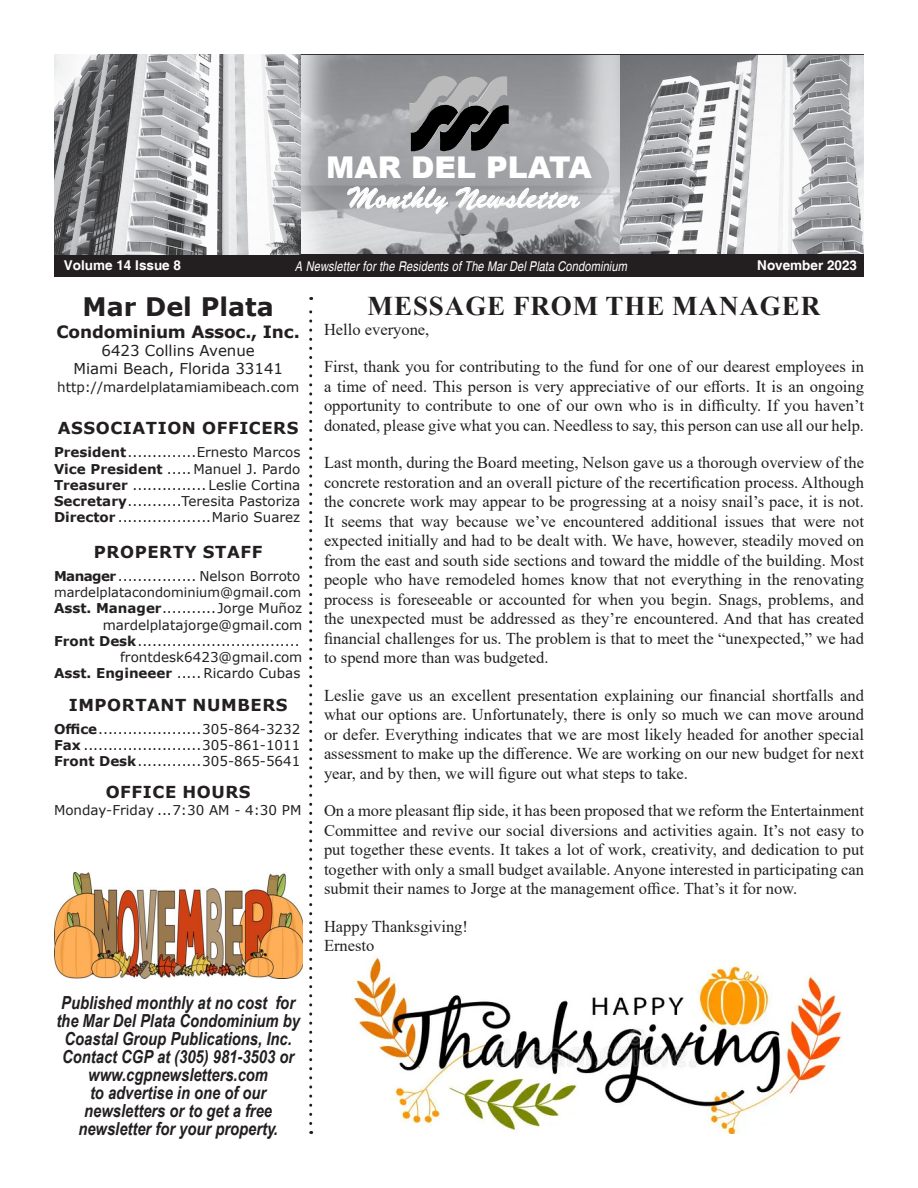
<style>
.page{position:relative;width:918px;height:1188px;background:#fff}
.page>*{position:absolute;margin:0;border:0;box-sizing:border-box;transform-origin:0 0}
.t1{font:900 30px "Arial";color:#fff}
.t2{font:28.5px "Signature";color:#fff}
.t3{font:700 27px "Times New Roman";letter-spacing:.035em;color:#231f20}
.t4{font:700 25.5px "Verdana";color:#231f20}
.t5{font:italic 700 18px/18px "Arial Narrow";color:#231f20;text-align:center}
.t6{font:700 16.95px "Verdana";letter-spacing:-.01em;color:#231f20}
.t7{font:16.5px/19.5px "Times New Roman";color:#231f20;text-align:justify}
.t8{font:700 16.5px "Verdana";letter-spacing:.035em;color:#231f20}
.t9{font:15px "Verdana";color:#231f20}
.t10{font:13.5px/16.2px "Verdana";color:#231f20;text-align:right}
.t11{font:italic condensed 13.5px "Helvetica";letter-spacing:.01em;color:#fff}
.t12{font:700 13.5px "Helvetica";color:#fff}
.t13{font:13.05px "Verdana";color:#231f20}
.s1{font-weight:700}
</style>
<div class="page">
<img style="left:353px;top:958px;width:489px;height:176px">
<img style="left:619px;top:55px;width:245px;height:199px">
<img style="left:301px;top:55px;width:318px;height:199px">
<hr style="left:54px;top:54px;width:810px;height:1px;background:#231f20">
<div style="left:54px;top:254px;width:810px;height:23px;background:#231f20"></div>
<svg style="left:309px;top:115px;width:300px;height:119px;fill:#a2a3a7"></svg>
<img style="left:409px;top:76px;width:48px;height:46px">
<img style="left:411px;top:105px;width:47px;height:46px">
<svg style="left:347px;top:186px;width:102px;height:28px"></svg>
<svg style="left:456px;top:178px;width:124px;height:33px"></svg>
<img style="left:54px;top:54px;width:247px;height:200px">
<svg style="left:309px;top:297px;width:3px;height:827px"></svg>
<img style="left:54px;top:872px;width:248px;height:107px">
<p class="t1" style="left:326px;top:145px;width:267px">MAR DEL PLATA</p>
<p class="t2" style="left:348px;top:182px;width:233px">Monthly Newsletter</p>
<p class="t12" style="left:64px;top:257px;width:119px">Volume 14 Issue 8</p>
<p class="t11" style="left:295px;top:258px;width:334px">A Newsletter for the Residents of The Mar Del Plata Condominium</p>
<p class="t12" style="left:757px;top:257px;width:101px">November 2023</p>
<p class="t4" style="left:83px;top:289px;width:193px">Mar Del Plata</p>
<p class="t6" style="left:57px;top:320px;width:245px">Condominium Assoc., Inc.</p>
<p class="t9" style="left:101px;top:340px;width:155px">6423 Collins Avenue</p>
<p class="t9" style="left:73px;top:358px;width:211px">Miami Beach, Florida 33141</p>
<p class="t10" style="left:57px;top:379px;width:244px">http://mardelplatamiamibeach.com</p>
<p class="t8" style="left:58px;top:417px;width:242px">ASSOCIATION OFFICERS</p>
<p class="t10" style="left:54px;top:444px;width:248px"><span class="s1">President</span>..............Ernesto Marcos</p>
<p class="t10" style="left:54px;top:460px;width:248px"><span class="s1">Vice President</span> .....Manuel J. Pardo</p>
<p class="t10" style="left:54px;top:477px;width:248px"><span class="s1">Treasurer</span> ............... Leslie Cortina</p>
<p class="t10" style="left:54px;top:493px;width:248px"><span class="s1">Secretary</span>...........Teresita Pastoriza</p>
<p class="t10" style="left:54px;top:509px;width:248px"><span class="s1">Director</span> ...................Mario Suarez</p>
<p class="t8" style="left:94px;top:540px;width:170px">PROPERTY STAFF</p>
<p class="t10" style="left:54px;top:568px;width:248px"><span class="s1">Manager</span>................ Nelson Borroto</p>
<p class="t13" style="left:54px;top:584px;width:249px">mardelplatacondominium@gmail.com</p>
<p class="t10" style="left:54px;top:600px;width:250px"><span class="s1">Asst. Manager</span>...........Jorge Muñoz mardelplatajorge@gmail.com</p>
<p class="t10" style="left:54px;top:633px;width:250px"><span class="s1">Front Desk</span>................................. frontdesk6423@gmail.com</p>
<p class="t10" style="left:54px;top:665px;width:248px"><span class="s1">Asst. Engineeer</span> ..... Ricardo Cubas</p>
<p class="t8" style="left:69px;top:693px;width:220px">IMPORTANT NUMBERS</p>
<p class="t10" style="left:54px;top:720px;width:248px"><span class="s1">Office</span>.....................305-864-3232</p>
<p class="t10" style="left:54px;top:737px;width:248px"><span class="s1">Fax</span> ........................305-861-1011</p>
<p class="t10" style="left:54px;top:753px;width:248px"><span class="s1">Front Desk</span>.............305-865-5641</p>
<p class="t8" style="left:106px;top:781px;width:146px">OFFICE HOURS</p>
<p class="t10" style="left:54px;top:801px;width:249px">Monday-Friday ...7:30 AM - 4:30 PM</p>
<p class="t5" style="left:56px;top:993px;width:245px">Published monthly at no cost for the Mar Del Plata Condominium by<br>Coastal Group Publications, Inc.<br>Contact CGP at (305) 981-3503 or www.cgpnewsletters.com</p>
<p class="t5" style="left:78px;top:1083px;width:201px">to advertise in one of our newsletters or to get a free newsletter for your property.</p>
<p class="t3" style="left:368px;top:287px;width:454px">MESSAGE FROM THE MANAGER</p>
<p class="t7" style="left:324px;top:319px;width:107px">Hello everyone,</p>
<p class="t7" style="left:324px;top:356px;width:542px">First, thank you for contributing to the fund for one of our dearest employees in a time of need. This person is very appreciative of our efforts. It is an ongoing opportunity to contribute to one of our own who is in difficulty. If you haven’t donated, please give what you can. Needless to say, this person can use all our help.</p>
<p class="t7" style="left:324px;top:452px;width:542px">Last month, during the Board meeting, Nelson gave us a thorough overview of the concrete restoration and an overall picture of the recertification process. Although the concrete work may appear to be progressing at a noisy snail’s pace, it is not.<br>It seems that way because we’ve encountered additional issues that were not expected initially and had to be dealt with. We have, however, steadily moved on from the east and south side sections and toward the middle of the building. Most people who have remodeled homes know that not everything in the renovating process is foreseeable or accounted for when you begin. Snags, problems, and the unexpected must be addressed as they’re encountered. And that has created financial challenges for us. The problem is that to meet the “unexpected,” we had to spend more than was budgeted.</p>
<p class="t7" style="left:324px;top:685px;width:542px">Leslie gave us an excellent presentation explaining our financial shortfalls and what our options are. Unfortunately, there is only so much we can move around or defer. Everything indicates that we are most likely headed for another special assessment to make up the difference. We are working on our new budget for next year, and by then, we will figure out what steps to take.</p>
<p class="t7" style="left:324px;top:800px;width:542px">On a more pleasant flip side, it has been proposed that we reform the Entertainment Committee and revive our social diversions and activities again. It’s not easy to put together these events. It takes a lot of work, creativity, and dedication to put together with only a small budget available. Anyone interested in participating can submit their names to Jorge at the management office. That’s it for now.</p>
<p class="t7" style="left:324px;top:916px;width:146px">Happy Thanksgiving!</p>
<p class="t7" style="left:324px;top:935px;width:52px">Ernesto</p>
</div>
